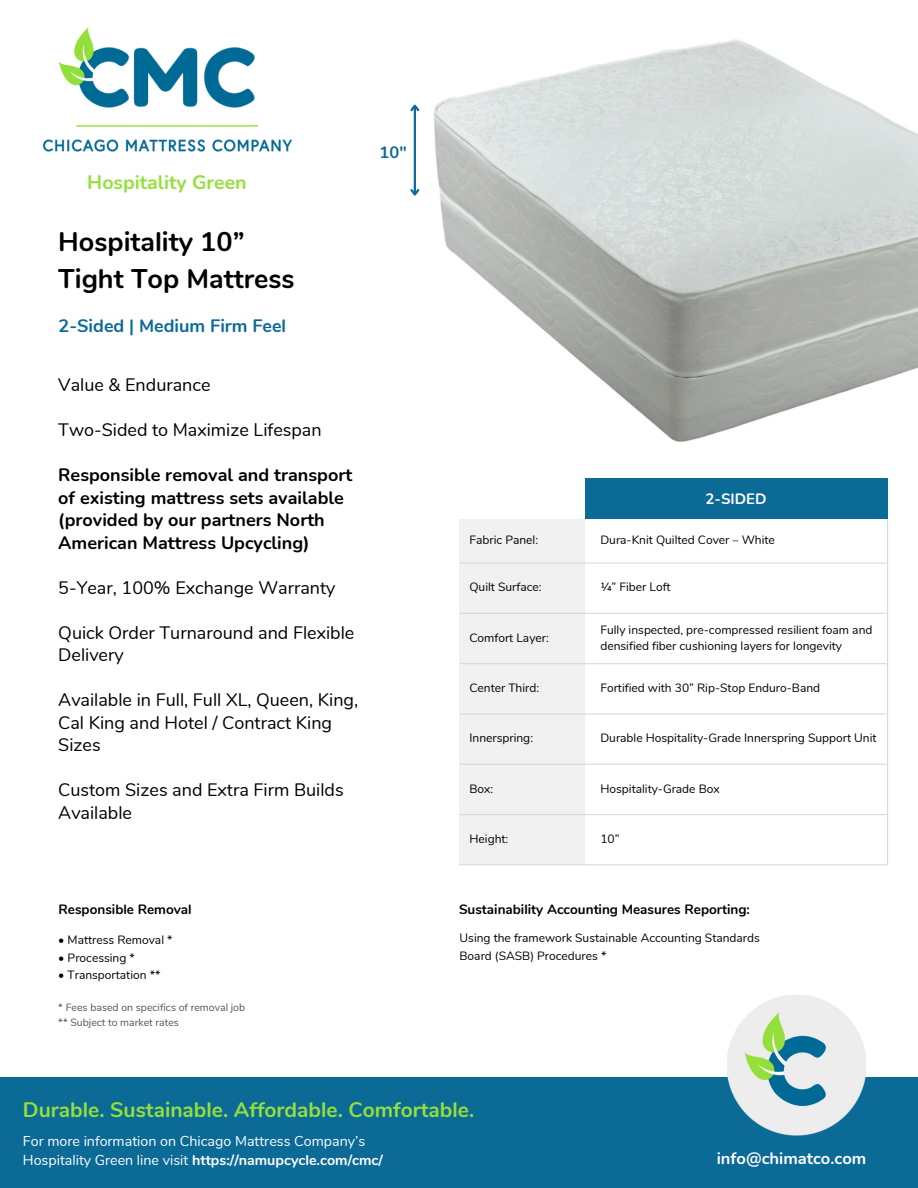
<style>
.page{position:relative;width:918px;height:1188px;background:#fff}
.page>*{position:absolute;margin:0;border:0;box-sizing:border-box;transform-origin:0 0}
.t1{font:700 27px/37.2px "Nunito";color:#000}
.t2{font:700 21px "Nunito";color:#94df3c}
.t3{font:700 19.5px "Nunito";color:#94df3c}
.t4{font:18px/22.5px "Nunito";color:#000}
.t5{font:700 18px/22.5px "Nunito";color:#000}
.t6{font:700 18px "Nunito";color:#0c6a97}
.t7{font:700 16.5px "Nunito";color:#fff}
.t8{font:700 16.5px "Nunito";color:#0c6a97}
.t9{font:700 15px "Nunito";color:#fff}
.t10{font:14.25px/19.2px "Nunito";color:#fff}
.t11{font:700 13.5px "Nunito";color:#000}
.t12{font:12px/18px "Nunito";color:#000}
.t13{font:10.5px/15.8px "Nunito";color:#535454}
.s1{font-weight:700}
</style>
<div class="page">
<div style="left:459px;top:518px;width:126px;height:347px;background:#f1f1f1"></div>
<img style="left:413px;top:39px;width:505px;height:480px">
<hr style="left:887px;top:518px;width:1px;height:347px;background:#d9d9d9">
<div style="left:586px;top:478px;width:302px;height:40px;background:#0c6a97"></div>
<img style="left:42px;top:27px;width:251px;height:125px">
<div style="left:0;top:1077px;width:918px;height:111px;background:#0c6a97"></div>
<img style="left:728px;top:995px;width:138px;height:141px">
<hr style="left:459px;top:814px;width:428px;height:1px;background:#d9d9d9">
<hr style="left:414px;top:106px;width:2px;height:89px;background:#0c6a97">
<svg style="left:410px;top:187px;width:11px;height:11px"></svg>
<svg style="left:410px;top:102px;width:11px;height:11px"></svg>
<hr style="left:459px;top:563px;width:428px;height:1px;background:#d9d9d9">
<hr style="left:459px;top:613px;width:428px;height:1px;background:#d9d9d9">
<hr style="left:459px;top:663px;width:428px;height:1px;background:#d9d9d9">
<hr style="left:459px;top:713px;width:428px;height:2px;background:#d9d9d9">
<hr style="left:459px;top:764px;width:428px;height:1px;background:#d9d9d9">
<hr style="left:459px;top:864px;width:428px;height:1px;background:#d9d9d9">
<h3 class="t3" style="left:87px;top:170px;width:161px">Hospitality Green</h3>
<h1 class="t1" style="left:58px;top:223px;width:238px">Hospitality 10”<br>Tight Top Mattress</h1>
<h3 class="t6" style="left:59px;top:313px;width:229px">2-Sided | Medium Firm Feel</h3>
<h3 class="t4" style="left:58px;top:374px;width:154px">Value &amp; Endurance</h3>
<h3 class="t4" style="left:58px;top:419px;width:265px">Two-Sided to Maximize Lifespan</h3>
<h3 class="t5" style="left:58px;top:464px;width:296px">Responsible removal and transport of existing mattress sets available (provided by our partners North American Mattress Upcycling)</h3>
<h3 class="t4" style="left:58px;top:577px;width:279px">5-Year, 100% Exchange Warranty</h3>
<h3 class="t4" style="left:58px;top:622px;width:298px">Quick Order Turnaround and Flexible<br>Delivery</h3>
<h3 class="t4" style="left:58px;top:689px;width:301px">Available in Full, Full XL, Queen, King,<br>Cal King and Hotel / Contract King<br>Sizes</h3>
<h3 class="t4" style="left:58px;top:779px;width:287px">Custom Sizes and Extra Firm Builds<br>Available</h3>
<h3 class="t8" style="left:380px;top:141px;width:29px">10"</h3>
<p class="t12" style="left:469px;top:531px;width:70px">Fabric Panel:</p>
<p class="t12" style="left:469px;top:578px;width:74px">Quilt Surface:</p>
<p class="t12" style="left:469px;top:629px;width:81px">Comfort Layer:</p>
<p class="t12" style="left:469px;top:679px;width:71px">Center Third:</p>
<p class="t12" style="left:469px;top:729px;width:65px">Innerspring:</p>
<p class="t12" style="left:469px;top:780px;width:25px">Box:</p>
<p class="t12" style="left:469px;top:830px;width:40px">Height:</p>
<p class="t9" style="left:706px;top:489px;width:62px">2-SIDED</p>
<p class="t12" style="left:600px;top:531px;width:176px">Dura-Knit Quilted Cover – White</p>
<p class="t12" style="left:600px;top:578px;width:72px">¼” Fiber Loft</p>
<p class="t12" style="left:600px;top:622px;width:274px;line-height:16px">Fully inspected, pre-compressed resilient foam and densified fiber cushioning layers for longevity</p>
<p class="t12" style="left:600px;top:679px;width:221px">Fortified with 30” Rip-Stop Enduro-Band</p>
<p class="t12" style="left:600px;top:729px;width:278px">Durable Hospitality-Grade Innerspring Support Unit</p>
<p class="t12" style="left:600px;top:780px;width:121px">Hospitality-Grade Box</p>
<p class="t12" style="left:600px;top:830px;width:21px">10”</p>
<p class="t11" style="left:59px;top:900px;width:135px">Responsible Removal</p>
<p class="t11" style="left:459px;top:900px;width:292px">Sustainability Accounting Measures Reporting:</p>
<p class="t12" style="left:58px;top:931px;width:116px">• Mattress Removal *</p>
<p class="t12" style="left:58px;top:949px;width:78px">• Processing *</p>
<p class="t12" style="left:58px;top:966px;width:104px">• Transportation **</p>
<p class="t13" style="left:58px;top:999px;width:188px">* Fees based on specifics of removal job ** Subject to market rates</p>
<p class="t12" style="left:460px;top:929px;width:302px">Using the framework Sustainable Accounting Standards<br>Board (SASB) Procedures *</p>
<h2 class="t2" style="left:23px;top:1096px;width:453px">Durable. Sustainable. Affordable. Comfortable.</h2>
<p class="t10" style="left:23px;top:1131px;width:362px">For more information on Chicago Mattress Company’s<br>Hospitality Green line visit <span class="s1">https://namupcycle.com/cmc/</span></p>
<h3 class="t7" style="left:717px;top:1147px;width:151px">info@chimatco.com</h3>
</div>
